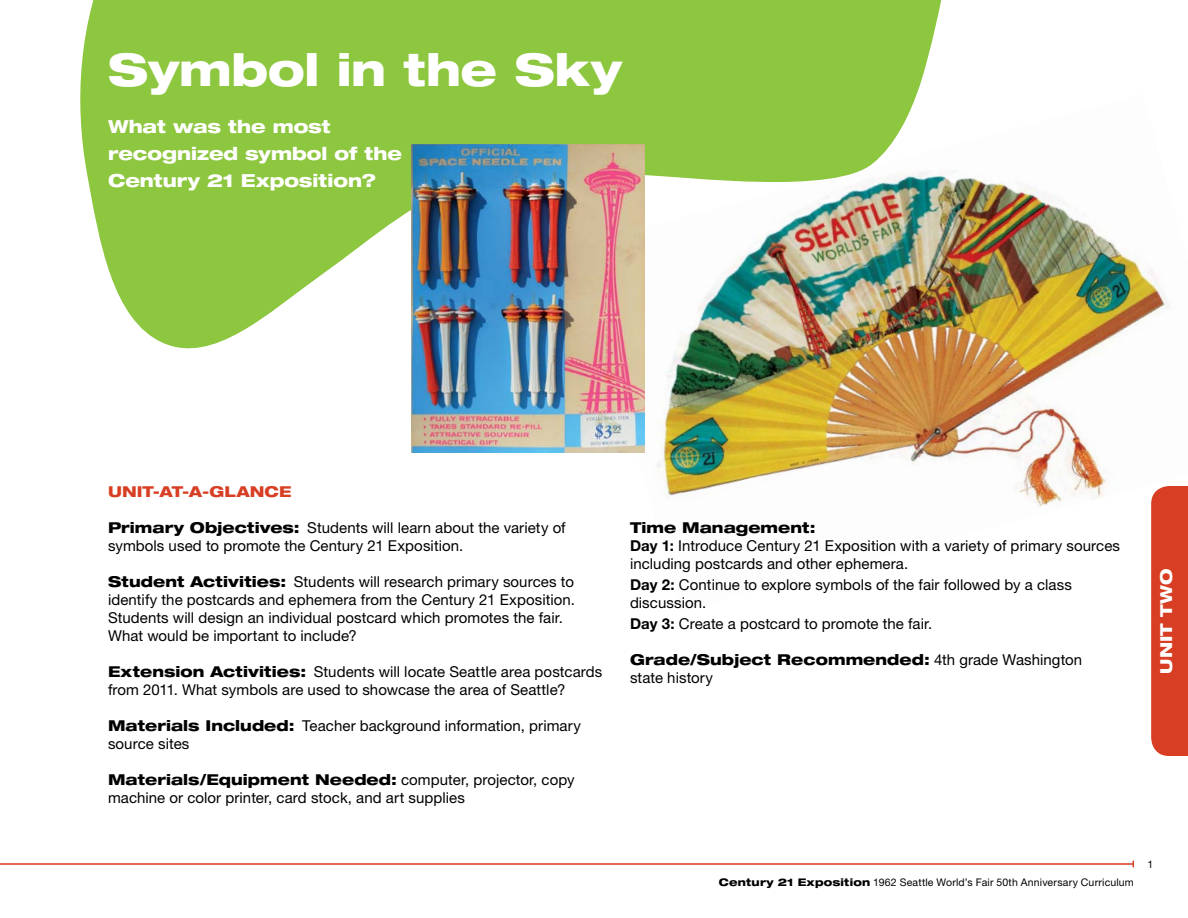
<style>
.page{position:relative;width:1188px;height:918px;background:#fff}
.page>*{position:absolute;margin:0;border:0;box-sizing:border-box;transform-origin:0 0}
.t1{font:800 expanded 45px "Helvetica Neue LT Std";letter-spacing:-.005em;color:#fff}
.t2{font:800 expanded 18px/27px "Helvetica Neue LT Std";color:#fff}
.t3{font:800 expanded 16.5px "Helvetica Neue LT Std";color:#fff}
.t4{font:15px/18px "Helvetica Neue LT Std";letter-spacing:.005em;color:#000}
.t5{font:800 expanded 15px "Helvetica Neue LT Std";letter-spacing:.005em;color:#d83e23}
.t6{font:10.5px "Helvetica Neue LT Std";letter-spacing:.015em;color:#000}
.s1{font-weight:800;font-stretch:expanded}
.s2{font-weight:700}
</style>
<div class="page">
<div style="left:1151px;top:611px;width:37px;height:145px;background:#d83e23"></div>
<hr style="left:0;top:863px;width:1133px;height:2px;background:#d83e23">
<svg style="left:1132px;top:861px;width:2px;height:6px"></svg>
<img style="left:656px;top:171px;width:532px;height:440px">
<svg style="left:80px;top:0;width:868px;height:365px;fill:#8dc63f"></svg>
<img style="left:412px;top:144px;width:233px;height:309px">
<h1 class="t1" style="left:108px;top:41px;width:515px">Symbol in the Sky</h1>
<p class="t2" style="left:108px;top:112px;width:296px">What was the most recognized symbol of the<br>Century 21 Exposition?</p>
<p class="t5" style="left:108px;top:482px;width:185px">UNIT-AT-A-GLANCE</p>
<p class="t4" style="left:108px;top:518px;width:459px"><span class="s1">Primary Objectives:</span> Students will learn about the variety of symbols used to promote the Century 21 Exposition.</p>
<p class="t4" style="left:108px;top:572px;width:468px"><span class="s1">Student Activities:</span> Students will research primary sources to identify the postcards and ephemera from the Century 21 Exposition.<br>Students will design an individual postcard which promotes the fair.<br>What would be important to include?</p>
<p class="t4" style="left:108px;top:662px;width:496px"><span class="s1">Extension Activities:</span> Students will locate Seattle area postcards from 2011. What symbols are used to showcase the area of Seattle?</p>
<p class="t4" style="left:108px;top:716px;width:474px"><span class="s1">Materials Included:</span> Teacher background information, primary source sites</p>
<p class="t4" style="left:108px;top:770px;width:468px"><span class="s1">Materials/Equipment Needed:</span> computer, projector, copy machine or color printer, card stock, and art supplies</p>
<p class="t4" style="left:630px;top:518px;width:492px"><span class="s1">Time Management:<br></span><span class="s2">Day 1:</span> Introduce Century 21 Exposition with a variety of primary sources including postcards and other ephemera.</p>
<p class="t4" style="left:630px;top:575px;width:444px"><span class="s2">Day 2:</span> Continue to explore symbols of the fair followed by a class discussion.</p>
<p class="t4" style="left:630px;top:614px;width:304px"><span class="s2">Day 3:</span> Create a postcard to promote the fair.</p>
<p class="t4" style="left:630px;top:650px;width:454px"><span class="s1">Grade/Subject Recommended:</span> 4th grade Washington state history</p>
<p class="t3" style="left:1156px;top:674px;width:107px;rotate:-90deg">unit two</p>
<p class="t6" style="left:719px;top:876px;width:417px"><span class="s1">Century 21 Exposition</span> 1962 Seattle World’s Fair 50th Anniversary Curriculum</p>
<p class="t6" style="left:1148px;top:858px;width:7px">1</p>
</div>
